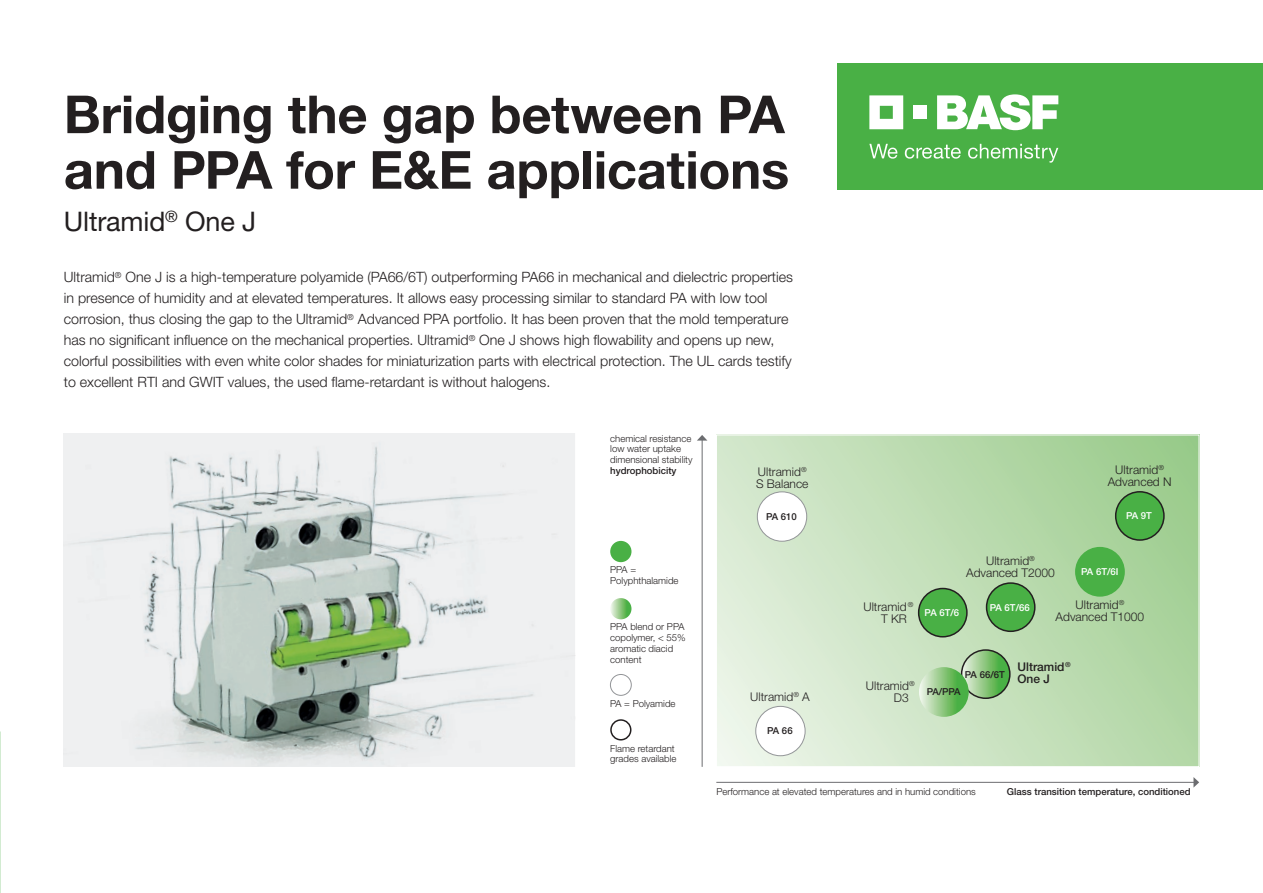
<style>
.page{position:relative;width:1263px;height:893px;background:#fff}
.page>*{position:absolute;margin:0;border:0;box-sizing:border-box;transform-origin:0 0}
.t1{font:700 52.5px/55.5px "Helvetica Neue LT Pro";letter-spacing:-.005em;color:#231f20}
.t2{font:27px "Helvetica Neue LT Pro";letter-spacing:-.005em;color:#231f20}
.Fliess_1{font:300 14.25px/21px "Helvetica Neue LT Pro";color:#231f20}
.t3{font:300 12px "Helvetica Neue LT Pro";color:#231f20}
.t4{font:500 12px "Helvetica Neue LT Pro";color:#231f20}
.t5{font:300 9.6px/10.8px "Helvetica Neue LT Pro";color:#231f20}
.t6{font:500 9.6px "Helvetica Neue LT Pro";color:#231f20}
.t7{font:500 9.6px "Helvetica Neue LT Pro";color:#fff}
</style>
<div class="page">
<div style="left:838px;top:64px;width:425px;height:126px;background:#49b045"></div>
<svg style="left:869px;top:95px;width:34px;height:34px"></svg>
<div style="left:914px;top:106px;width:13px;height:13px;background:#fff"></div>
<svg style="left:937px;top:94px;width:121px;height:36px"></svg>
<svg style="left:869px;top:144px;width:28px;height:15px"></svg>
<svg style="left:905px;top:145px;width:56px;height:14px"></svg>
<svg style="left:968px;top:144px;width:90px;height:19px"></svg>
<img style="left:64px;top:433px;width:511px;height:334px">
<hr style="left:702px;top:440px;width:1px;height:327px;background:#6c6d70">
<svg style="left:697px;top:435px;width:10px;height:6px"></svg>
<hr style="left:716px;top:782px;width:478px;height:1px;background:#6c6d70">
<svg style="left:1193px;top:777px;width:6px;height:11px"></svg>
<svg style="left:718px;top:437px;width:479px;height:328px"></svg>
<div style="left:716px;top:435px;width:483px;height:332px;border:1px solid #fff"></div>
<div style="left:1116px;top:492px;width:48px;height:48px;background:#49b045;border-radius:50%"></div>
<div style="left:1115px;top:491px;width:50px;height:50px;border:2px solid #231f20;border-radius:50%"></div>
<div style="left:1075px;top:547px;width:50px;height:50px;background:#49b045;border-radius:50%"></div>
<div style="left:919px;top:588px;width:48px;height:49px;background:#49b045;border-radius:50%"></div>
<div style="left:918px;top:588px;width:50px;height:49px;border:2px solid #231f20;border-radius:50%"></div>
<svg style="left:961px;top:650px;width:49px;height:48px"></svg>
<div style="left:961px;top:649px;width:49px;height:50px;border:2px solid #231f20;border-radius:50%"></div>
<svg style="left:919px;top:667px;width:50px;height:50px"></svg>
<div style="left:986px;top:583px;width:49px;height:48px;background:#49b045;border-radius:50%"></div>
<div style="left:986px;top:582px;width:49px;height:50px;border:2px solid #231f20;border-radius:50%"></div>
<div style="left:757px;top:492px;width:50px;height:49px;background:#fff;border-radius:50%"></div>
<div style="left:757px;top:492px;width:50px;height:49px;border:1px solid #939598;border-radius:50%"></div>
<div style="left:756px;top:706px;width:49px;height:50px;background:#fff;border-radius:50%"></div>
<div style="left:755px;top:706px;width:50px;height:50px;border:1px solid #939598;border-radius:50%"></div>
<div style="left:610px;top:719px;width:21px;height:21px;border:2px solid #231f20;border-radius:50%"></div>
<div style="left:610px;top:541px;width:21px;height:21px;background:#49b045;border-radius:50%"></div>
<svg style="left:610px;top:598px;width:21px;height:21px"></svg>
<div style="left:610px;top:674px;width:21px;height:21px;border:1px solid #939598;border-radius:50%"></div>
<p class="t1" style="left:64px;top:86px;width:727px">Bridging the gap between PA and PPA for E&amp;E applications</p>
<p class="t2" style="left:64px;top:205px;width:194px">Ultramid<sup>®</sup> One J</p>
<p class="Fliess_1" style="left:64px;top:266px;width:731px">Ultramid<sup>®</sup> One J is a high-temperature polyamide (PA66/6T) outperforming PA66 in mechanical and dielectric properties in presence of humidity and at elevated temperatures. It allows easy processing similar to standard PA with low tool corrosion, thus closing the gap to the Ultramid<sup>®</sup> Advanced PPA portfolio. It has been proven that the mold temperature has no significant influence on the mechanical properties. Ultramid<sup>®</sup> One J shows high flowability and opens up new, colorful possibilities with even white color shades for miniaturization parts with electrical protection. The UL cards testify to excellent RTI and GWIT values, the used flame-retardant is without halogens.</p>
<p class="t5" style="left:610px;top:433px;width:83px">chemical resistance</p>
<p class="t5" style="left:610px;top:443px;width:72px">low water uptake</p>
<p class="t5" style="left:610px;top:454px;width:84px">dimensional stability</p>
<p class="t6" style="left:610px;top:465px;width:68px">hydrophobicity</p>
<p class="t5" style="left:610px;top:564px;width:27px">PPA =</p>
<p class="t5" style="left:610px;top:575px;width:70px">Polyphthalamide</p>
<p class="t5" style="left:610px;top:621px;width:77px">PPA blend or PPA copolymer, &lt; 55% aromatic diacid content</p>
<p class="t5" style="left:610px;top:698px;width:67px">PA = Polyamide</p>
<p class="t5" style="left:610px;top:743px;width:66px">Flame retardant</p>
<p class="t5" style="left:610px;top:753px;width:68px">grades available</p>
<p class="t3" style="left:758px;top:464px;width:50px">Ultramid<sup>®</sup></p>
<p class="t3" style="left:756px;top:476px;width:54px">S Balance</p>
<p class="t6" style="left:766px;top:511px;width:32px">PA 610</p>
<p class="t3" style="left:750px;top:690px;width:61px">Ultramid<sup>®</sup> A</p>
<p class="t6" style="left:767px;top:725px;width:27px">PA 66</p>
<p class="t3" style="left:1115px;top:463px;width:50px">Ultramid<sup>®</sup></p>
<p class="t3" style="left:1108px;top:475px;width:65px">Advanced N</p>
<p class="t7" style="left:1126px;top:510px;width:27px">PA 9T</p>
<p class="t3" style="left:863px;top:599px;width:51px">Ultramid <sup>®</sup></p>
<p class="t3" style="left:881px;top:611px;width:27px">T KR</p>
<p class="t3" style="left:986px;top:554px;width:50px">Ultramid<sup>®</sup></p>
<p class="t3" style="left:966px;top:566px;width:90px">Advanced T2000</p>
<p class="t7" style="left:1081px;top:566px;width:39px">PA 6T/6I</p>
<p class="t7" style="left:925px;top:607px;width:36px">PA 6T/6</p>
<p class="t7" style="left:990px;top:601px;width:41px">PA 6T/66</p>
<p class="t3" style="left:1075px;top:598px;width:50px">Ultramid<sup>®</sup></p>
<p class="t3" style="left:1055px;top:610px;width:90px">Advanced T1000</p>
<p class="t3" style="left:866px;top:679px;width:50px">Ultramid<sup>®</sup></p>
<p class="t3" style="left:894px;top:691px;width:16px">D3</p>
<p class="t6" style="left:965px;top:668px;width:41px">PA 66/6T</p>
<p class="t6" style="left:927px;top:686px;width:35px">PA/PPA</p>
<p class="t4" style="left:1017px;top:660px;width:55px">Ultramid<sup>®</sup></p>
<p class="t4" style="left:1017px;top:672px;width:34px">One J</p>
<p class="t5" style="left:716px;top:786px;width:261px">Performance at elevated temperatures and in humid conditions</p>
<p class="t6" style="left:1007px;top:786px;width:185px">Glass transition temperature, conditioned</p>
</div>
